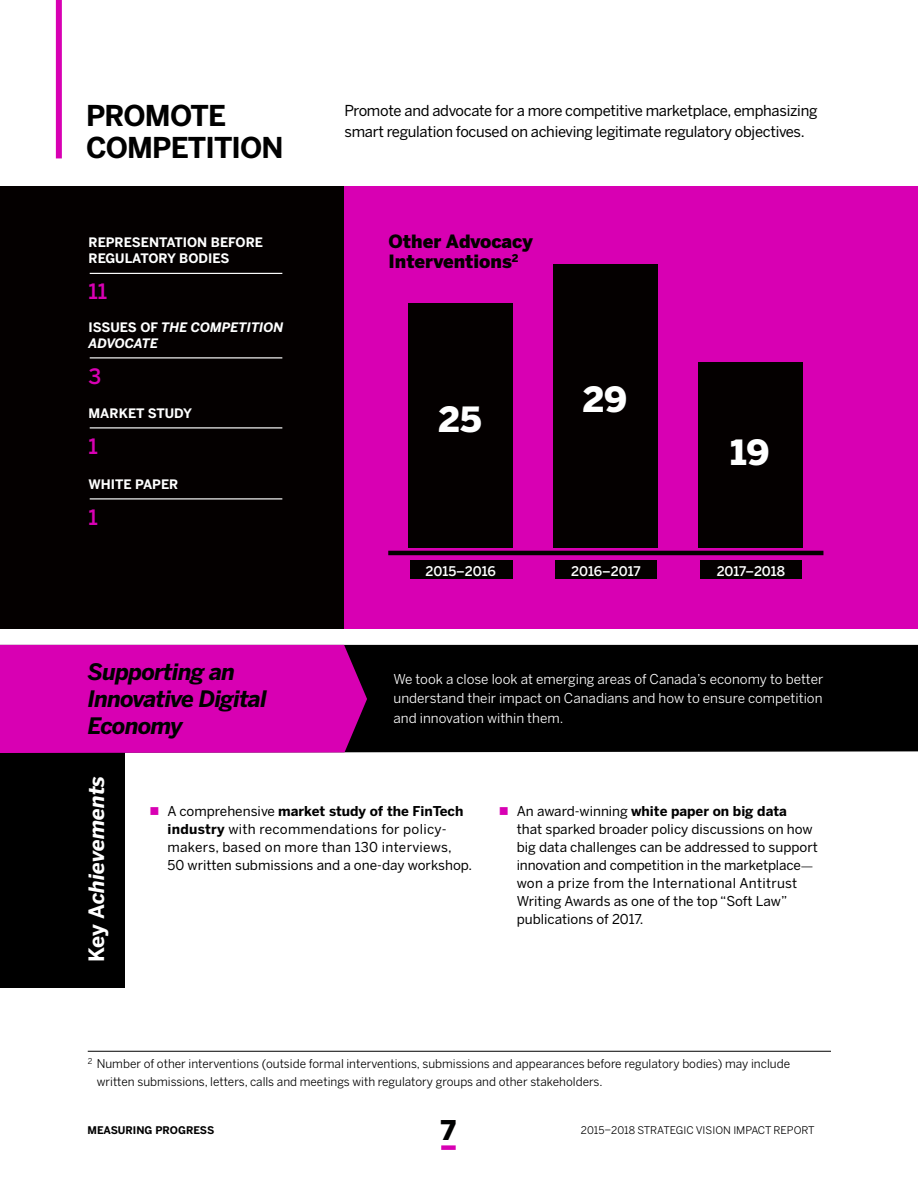
<style>
.page{position:relative;width:918px;height:1188px;background:#fff}
.page>*{position:absolute;margin:0;border:0;box-sizing:border-box;transform-origin:0 0}
.t1{font:900 34.5px "Benton Sans";color:#fff}
.t2{font:700 28.5px/31.2px "Benton Sans";letter-spacing:-.03em;color:#000}
.t3{font:900 27px "Benton Sans";color:#000101}
.t4{font:italic 700 22.5px/27px "Benton Sans";letter-spacing:-.03em;color:#000}
.t5{font:italic 700 21px "Benton Sans";color:#fff}
.t6{font:500 21px "Benton Sans";color:#d800b3}
.t7{font:900 18.15px/19.4px "Benton Sans";color:#040000}
.t8{font:15px/21.3px "Benton Sans";letter-spacing:-.02em;color:#000}
.t9{font:13.5px/18px "Benton Sans";color:#000}
.t10{font:13.5px/19.5px "Benton Sans";color:#fff;text-align:justify}
.t11{font:500 13.2px "Benton Sans";letter-spacing:-.01em;color:#fff}
.t12{font:700 12.9px/15.6px "Benton Sans";color:#fff}
.t13{font:italic 700 12.9px/15.6px "Benton Sans";color:#fff}
.t14{font:12px/18px "Benton Sans";color:#000}
.t15{font:10.5px "Benton Sans";color:#000}
.t16{font:700 10.5px "Benton Sans";color:#000}
.s1{font-style:normal}
.s2{font-weight:700}
.s3{font-family:"Minion Pro"}
</style>
<div class="page">
<div style="left:0;top:186px;width:918px;height:443px;background:#d800b3"></div>
<div style="left:0;top:716px;width:124px;height:271px;background:#000"></div>
<div style="left:367px;top:645px;width:551px;height:108px;background:#000"></div>
<div style="left:0;top:645px;width:367px;height:108px;background:#d800b3"></div>
<div style="left:56px;top:0;width:6px;height:158px;background:#d800b3"></div>
<div style="left:410px;top:560px;width:102px;height:19px;background:#040000"></div>
<div style="left:555px;top:560px;width:102px;height:19px;background:#040000"></div>
<div style="left:700px;top:560px;width:102px;height:19px;background:#040000"></div>
<div style="left:0;top:186px;width:343px;height:443px;background:#040000"></div>
<hr style="left:388px;top:551px;width:435px;height:4px;background:#040000">
<div style="left:409px;top:303px;width:104px;height:245px;background:#040000"></div>
<div style="left:554px;top:264px;width:104px;height:284px;background:#040000"></div>
<div style="left:699px;top:362px;width:104px;height:186px;background:#040000"></div>
<hr style="left:90px;top:273px;width:192px;height:1px;background:#fff">
<hr style="left:90px;top:357px;width:192px;height:1px;background:#fff">
<hr style="left:90px;top:427px;width:192px;height:1px;background:#fff">
<hr style="left:90px;top:498px;width:192px;height:1px;background:#fff">
<hr style="left:88px;top:1051px;width:743px;height:1px;background:#000">
<div style="left:441px;top:1145px;width:15px;height:5px;background:#d800b3"></div>
<h2 class="t2" style="left:86px;top:101px;width:199px">PROMOTE<br>COMPETITION</h2>
<p class="t8" style="left:345px;top:100px;width:474px">Promote and advocate for a more competitive marketplace, emphasizing smart regulation focused on achieving legitimate regulatory objectives.</p>
<p class="t12" style="left:89px;top:235px;width:176px">REPRESENTATION BEFORE<br>REGULATORY BODIES</p>
<h3 class="t6" style="left:89px;top:278px;width:20px">11</h3>
<p class="t13" style="left:89px;top:320px;width:196px"><span class="s1">ISSUES OF</span> THE COMPETITION<br>ADVOCATE</p>
<h3 class="t6" style="left:89px;top:363px;width:14px">3</h3>
<p class="t12" style="left:89px;top:405px;width:105px">MARKET STUDY</p>
<h3 class="t6" style="left:89px;top:433px;width:11px">1</h3>
<p class="t12" style="left:89px;top:476px;width:91px">WHITE PAPER</p>
<h3 class="t6" style="left:89px;top:504px;width:11px">1</h3>
<h3 class="t7" style="left:389px;top:232px;width:146px">Other Advocacy<br>Interventions<sup>2</sup></h3>
<h1 class="t1" style="left:438px;top:397px;width:45px">25</h1>
<h1 class="t1" style="left:583px;top:377px;width:46px">29</h1>
<h1 class="t1" style="left:730px;top:430px;width:41px">19</h1>
<p class="t11" style="left:426px;top:563px;width:72px">2015–2016</p>
<p class="t11" style="left:571px;top:563px;width:71px">2016–2017</p>
<p class="t11" style="left:717px;top:563px;width:70px">2017–2018</p>
<h3 class="t4" style="left:88px;top:659px;width:181px">Supporting an<br>Innovative Digital<br>Economy</h3>
<p class="t10" style="left:393px;top:669px;width:431px">We took a close look at emerging areas of Canada’s economy to better understand their impact on Canadians and how to ensure competition and innovation within them.</p>
<h3 class="t5" style="left:83px;top:962px;width:189px;rotate:-90deg"><span class="s1">Key A</span>chievements</h3>
<p class="t9" style="left:168px;top:802px;width:306px">A comprehensive <span class="s2">market study of the FinTech industry</span> with recommendations for policy&shy;makers, based on more than 130 interviews,<br>50 written submissions and a one-day workshop.</p>
<p class="t9" style="left:517px;top:802px;width:303px">An award-winning <span class="s2">white paper on big data<br></span>that sparked broader policy discussions on how big data challenges can be addressed to support innovation and competition in the marketplace<span class="s3">— </span>won a prize from the International Antitrust Writing Awards as one of the top “Soft Law” publications of 2017.</p>
<p class="t14" style="left:97px;top:1054px;width:695px;text-indent:-9px"><sup>2</sup> Number of other interventions (outside formal interventions, submissions and appearances before regulatory bodies) may include written submissions, letters, calls and meetings with regulatory groups and other stakeholders.</p>
<p class="t16" style="left:87px;top:1123px;width:128px">MEASURING PROGRESS</p>
<h3 class="t3" style="left:441px;top:1113px;width:16px">7</h3>
<p class="t15" style="left:581px;top:1124px;width:235px">2015–2018 STRATEGIC VISION IMPACT REPORT</p>
</div>
